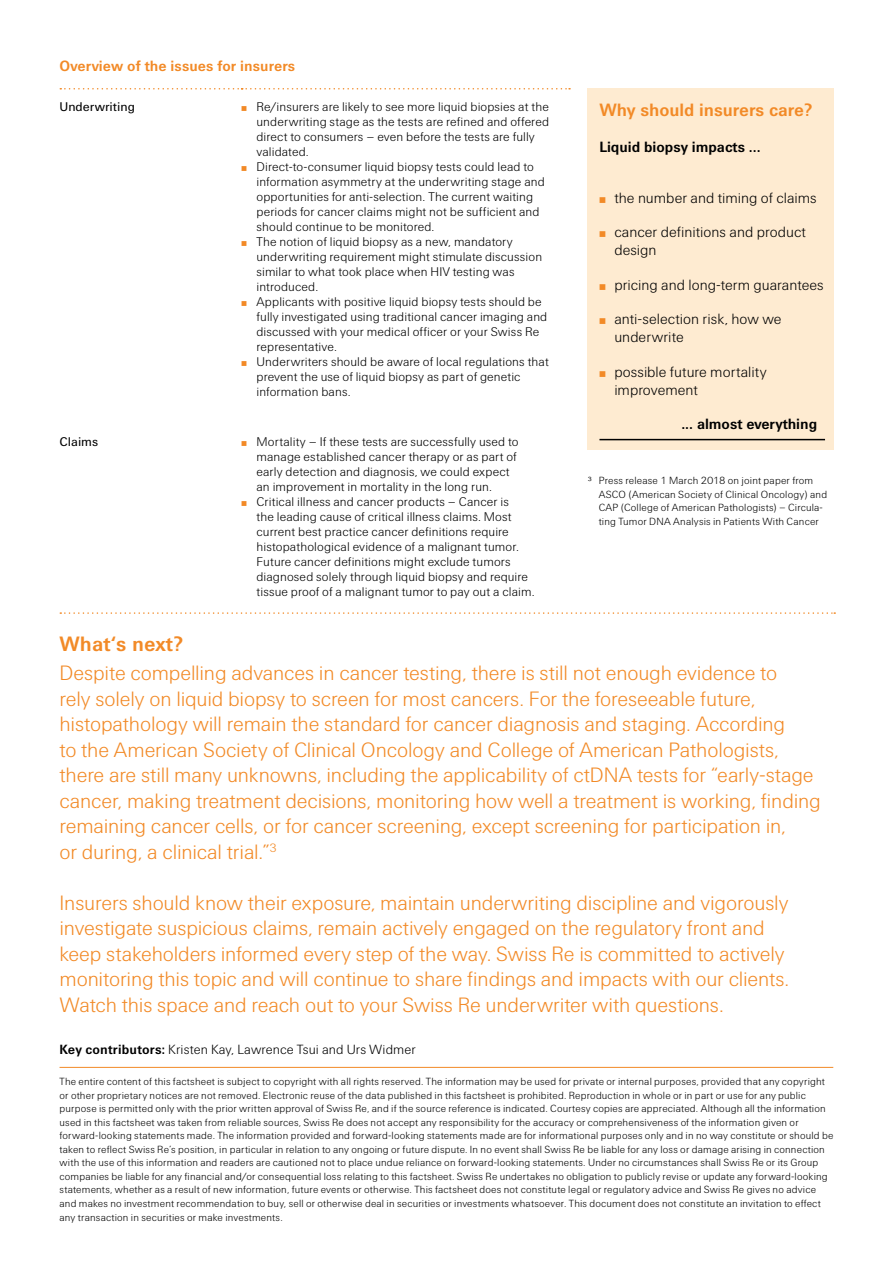
<style>
.page{position:relative;width:893px;height:1263px;background:#fff}
.page>*{position:absolute;margin:0;border:0;box-sizing:border-box;transform-origin:0 0}
.t1{font:300 21px/25.5px "Swiss Re Sans OT";letter-spacing:-.005em;color:#f28a27}
.t2{font:700 21px "Swiss Re Sans OT";letter-spacing:.005em;color:#f28a27}
.t3{font:700 18px "Swiss Re Sans OT";color:#f28a27}
.t4{font:300 15px/18px "Swiss Re Sans OT";color:#000}
.t5{font:700 15px "Swiss Re Sans OT";color:#000}
.t6{font:700 15px "Swiss Re Sans OT";letter-spacing:.005em;color:#f28a27}
.t7{font:300 13.5px "Swiss Re Sans OT";letter-spacing:.01em;color:#000}
.t8{font:300 12.75px "Swiss Re Sans OT";letter-spacing:.01em;color:#000}
.t9{font:12.75px "Swiss Re Sans OT";color:#000}
.t10{font:300 10.5px/13.5px "Swiss Re Sans OT";letter-spacing:.015em;color:#000}
.s1{color:#f28a27}
.s2{font-weight:700}
</style>
<div class="page">
<svg style="left:60px;top:88px;width:510px;height:2px"></svg>
<hr style="left:60px;top:1067px;width:773px;height:1px;background:#f28a27">
<div style="left:587px;top:88px;width:246px;height:362px;background:#feebd1"></div>
<svg style="left:60px;top:612px;width:775px;height:2px"></svg>
<hr style="left:599px;top:439px;width:226px;height:1px;background:#000">
<h3 class="t6" style="left:60px;top:57px;width:237px">Overview of the issues for insurers</h3>
<p class="t9" style="left:60px;top:99px;width:77px">Underwriting</p>
<p class="t8" style="left:242px;top:99px;width:309px"><span class="s1">̤</span> Re/insurers are likely to see more liquid biopsies at the</p>
<p class="t8" style="left:256px;top:114px;width:294px">underwriting stage as the tests are refined and offered</p>
<p class="t8" style="left:256px;top:129px;width:280px">direct to consumers – even before the tests are fully</p>
<p class="t8" style="left:256px;top:144px;width:54px">validated.</p>
<p class="t8" style="left:242px;top:159px;width:294px"><span class="s1">̤</span> Direct-to-consumer liquid biopsy tests could lead to</p>
<p class="t8" style="left:256px;top:174px;width:290px">information asymmetry at the underwriting stage and</p>
<p class="t8" style="left:256px;top:189px;width:278px">opportunities for anti-selection. The current waiting</p>
<p class="t8" style="left:256px;top:204px;width:284px">periods for cancer claims might not be sufficient and</p>
<p class="t8" style="left:256px;top:219px;width:179px">should continue to be monitored.</p>
<p class="t8" style="left:242px;top:234px;width:273px"><span class="s1">̤</span> The notion of liquid biopsy as a new, mandatory</p>
<p class="t8" style="left:256px;top:249px;width:287px">underwriting requirement might stimulate discussion</p>
<p class="t8" style="left:256px;top:264px;width:260px">similar to what took place when HIV testing was</p>
<p class="t8" style="left:256px;top:279px;width:63px">introduced.</p>
<p class="t8" style="left:242px;top:294px;width:302px"><span class="s1">̤</span> Applicants with positive liquid biopsy tests should be</p>
<p class="t8" style="left:256px;top:309px;width:292px">fully investigated using traditional cancer imaging and</p>
<p class="t8" style="left:256px;top:324px;width:284px">discussed with your medical officer or your Swiss Re</p>
<p class="t8" style="left:256px;top:339px;width:82px">representative.</p>
<p class="t8" style="left:242px;top:354px;width:309px"><span class="s1">̤</span> Underwriters should be aware of local regulations that</p>
<p class="t8" style="left:256px;top:369px;width:265px">prevent the use of liquid biopsy as part of genetic</p>
<p class="t8" style="left:256px;top:384px;width:96px">information bans.</p>
<p class="t9" style="left:60px;top:434px;width:40px">Claims</p>
<p class="t8" style="left:242px;top:434px;width:279px"><span class="s1">̤</span> Mortality – If these tests are successfully used to</p>
<p class="t8" style="left:256px;top:449px;width:262px">manage established cancer therapy or as part of</p>
<p class="t8" style="left:256px;top:464px;width:255px">early detection and diagnosis, we could expect</p>
<p class="t8" style="left:256px;top:479px;width:237px">an improvement in mortality in the long run.</p>
<p class="t8" style="left:242px;top:494px;width:269px"><span class="s1">̤</span> Critical illness and cancer products – Cancer is</p>
<p class="t8" style="left:256px;top:509px;width:257px">the leading cause of critical illness claims. Most</p>
<p class="t8" style="left:256px;top:524px;width:254px">current best practice cancer definitions require</p>
<p class="t8" style="left:256px;top:539px;width:264px">histopathological evidence of a malignant tumor.</p>
<p class="t8" style="left:256px;top:554px;width:256px">Future cancer definitions might exclude tumors</p>
<p class="t8" style="left:256px;top:569px;width:273px">diagnosed solely through liquid biopsy and require</p>
<p class="t8" style="left:256px;top:584px;width:280px">tissue proof of a malignant tumor to pay out a claim.</p>
<h2 class="t3" style="left:599px;top:99px;width:214px">Why should insurers care?</h2>
<h3 class="t5" style="left:599px;top:138px;width:163px">Liquid biopsy impacts ...</h3>
<h3 class="t4" style="left:599px;top:189px;width:219px"><span class="s1">̤</span> the number and timing of claims</h3>
<h3 class="t4" style="left:614px;top:223px;width:193px;text-indent:-15px"><span class="s1">̤</span> cancer definitions and product design</h3>
<h3 class="t4" style="left:599px;top:276px;width:226px"><span class="s1">̤</span> pricing and long-term guarantees</h3>
<h3 class="t4" style="left:614px;top:310px;width:169px;text-indent:-15px"><span class="s1">̤</span> anti-selection risk, how we underwrite</h3>
<h3 class="t4" style="left:614px;top:363px;width:154px;text-indent:-15px"><span class="s1">̤</span> possible future mortality improvement</h3>
<h3 class="t5" style="left:681px;top:415px;width:137px">... almost everything</h3>
<p class="t10" style="left:599px;top:474px;width:230px;text-indent:-11px">3 Press release 1 March 2018 on joint paper from ASCO (American Society of Clinical Oncology) and CAP (College of American Pathologists) ‒ Circula&shy;ting Tumor DNA Analysis in Patients With Cancer</p>
<h1 class="t2" style="left:60px;top:631px;width:124px">What‘s next?</h1>
<p class="t1" style="left:60px;top:661px;width:763px">Despite compelling advances in cancer testing, there is still not enough evidence to<br>rely solely on liquid biopsy to screen for most cancers. For the foreseeable future, histopathology will remain the standard for cancer diagnosis and staging. According<br>to the American Society of Clinical Oncology and College of American Pathologists, there are still many unknowns, including the applicability of ctDNA tests for “early-stage cancer, making treatment decisions, monitoring how well a treatment is working, finding remaining cancer cells, or for cancer screening, except screening for participation in,<br>or during, a clinical trial.”<sup>3</sup></p>
<p class="t1" style="left:60px;top:890px;width:731px">Insurers should know their exposure, maintain underwriting discipline and vigorously investigate suspicious claims, remain actively engaged on the regulatory front and keep stakeholders informed every step of the way. Swiss Re is committed to actively monitoring this topic and will continue to share findings and impacts with our clients.<br>Watch this space and reach out to your Swiss Re underwriter with questions.</p>
<p class="t7" style="left:60px;top:1041px;width:358px"><span class="s2">Key contributors:</span> Kristen Kay, Lawrence Tsui and Urs Widmer</p>
<p class="t10" style="left:60px;top:1075px;width:775px">The entire content of this factsheet is subject to copyright with all rights reserved. The information may be used for private or internal purposes, provided that any copyright or other proprietary notices are not removed. Electronic reuse of the data published in this factsheet is prohibited. Reproduction in whole or in part or use for any public purpose is permitted only with the prior written approval of Swiss Re, and if the source reference is indicated. Courtesy copies are appreciated. Although all the information used in this factsheet was taken from reliable sources, Swiss Re does not accept any responsibility for the accuracy or comprehensiveness of the information given or forward-looking statements made. The information provided and forward-looking statements made are for informational purposes only and in no way constitute or should be taken to reflect Swiss Re’s position, in particular in relation to any ongoing or future dispute. In no event shall Swiss Re be liable for any loss or damage arising in connection with the use of this information and readers are cautioned not to place undue reliance on forward-looking statements. Under no circumstances shall Swiss Re or its Group companies be liable for any financial and/or consequential loss relating to this factsheet. Swiss Re undertakes no obligation to publicly revise or update any forward-looking statements, whether as a result of new information, future events or otherwise. This factsheet does not constitute legal or regulatory advice and Swiss Re gives no advice and makes no investment recommendation to buy, sell or otherwise deal in securities or investments whatsoever. This document does not constitute an invitation to effect any transaction in securities or make investments.</p>
</div>
